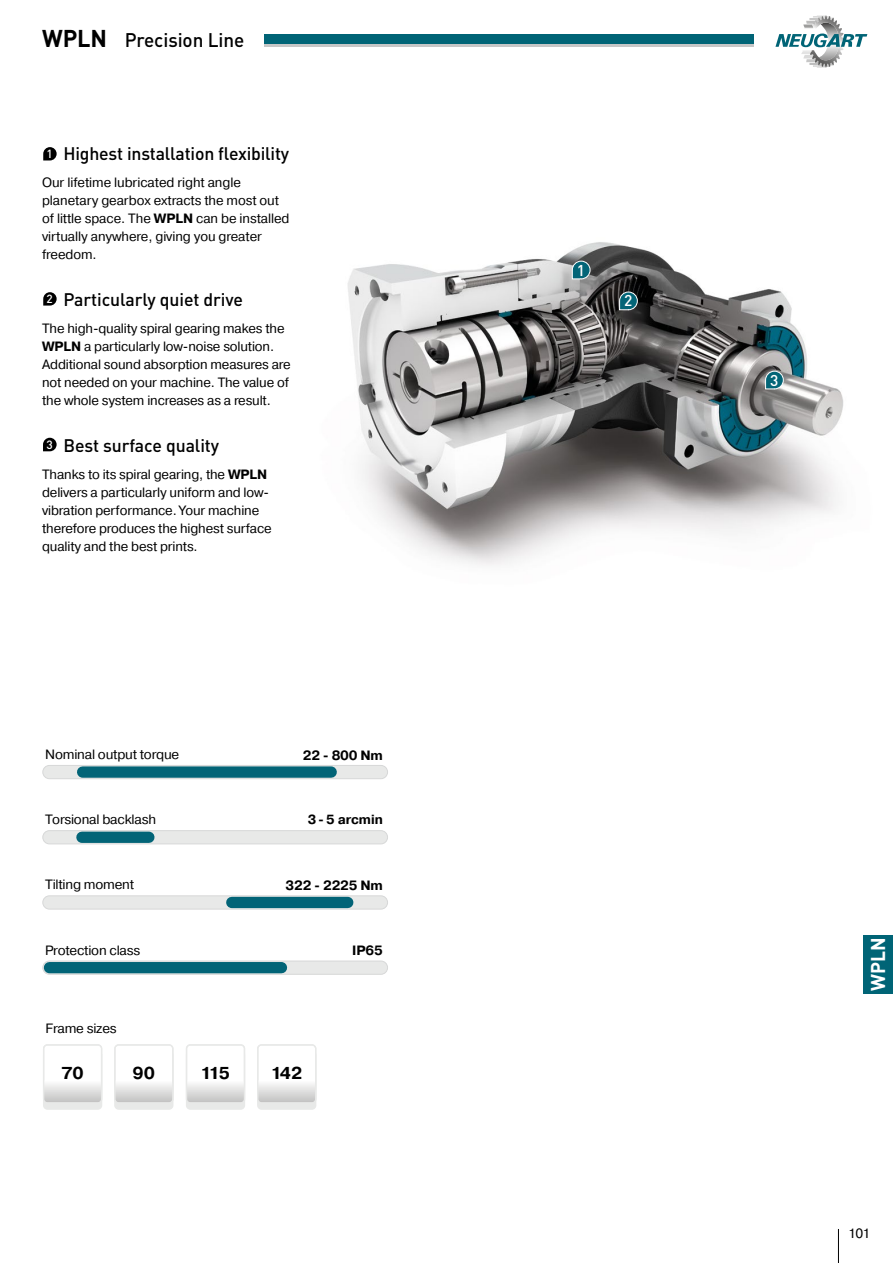
<style>
.page{position:relative;width:893px;height:1263px;background:#fff}
.page>*{position:absolute;margin:0;border:0;box-sizing:border-box;transform-origin:0 0}
.t1{font:700 19.65px "DIN Pro";color:#fff}
.t2{font:500 19.5px "DIN Pro";letter-spacing:-.005em;color:#000}
.t3{font:500 18px "DIN Pro";letter-spacing:-.01em;color:#000}
.t4{font:700 17.25px "Pragmatica";letter-spacing:-.035em;color:#000}
.t5{font:500 15.45px "DIN Pro";color:#fff}
.t6{font:13.5px/18px "Pragmatica";letter-spacing:-.01em;color:#000}
.t7{font:700 13.5px "Pragmatica";letter-spacing:-.015em;color:#000}
.t8{font:700 13.2px "Pragmatica";color:#000}
.t9{font:500 11.85px "DIN Pro";color:#fff}
.t10{font:500 11.7px "DIN Pro";color:#fff}
.s1{font-weight:700;font-size:24px}
.s2{font-weight:700}
</style>
<div class="page">
<img style="left:347px;top:242px;width:497px;height:323px">
<svg style="left:571px;top:260px;width:19px;height:20px"></svg>
<svg style="left:618px;top:291px;width:19px;height:19px"></svg>
<svg style="left:764px;top:370px;width:19px;height:20px"></svg>
<div style="left:43px;top:765px;width:344px;height:14px;background:#e8e9e8;border-radius:7px"></div>
<div style="left:42px;top:765px;width:345px;height:14px;border:1px solid #d7d8d8;border-radius:7px"></div>
<div style="left:43px;top:831px;width:344px;height:13px;background:#e8e9e8;border-radius:7px"></div>
<div style="left:42px;top:830px;width:345px;height:14px;border:1px solid #d7d8d8;border-radius:7px"></div>
<div style="left:43px;top:896px;width:344px;height:13px;background:#e8e9e8;border-radius:7px"></div>
<div style="left:42px;top:895px;width:345px;height:14px;border:1px solid #d7d8d8;border-radius:7px"></div>
<div style="left:43px;top:961px;width:344px;height:13px;background:#e8e9e8;border-radius:7px"></div>
<div style="left:42px;top:961px;width:345px;height:14px;border:1px solid #d7d8d8;border-radius:7px"></div>
<div style="left:83px;top:766px;width:248px;height:12px;background:#026477"></div>
<div style="left:232px;top:897px;width:115px;height:11px;background:#026477"></div>
<div style="left:49px;top:962px;width:232px;height:11px;background:#026477"></div>
<div style="left:82px;top:832px;width:67px;height:11px;background:#026477"></div>
<div style="left:44px;top:1051px;width:57px;height:58px;background:#e8e9e8;border-radius:4px"></div>
<div style="left:43px;top:1050px;width:59px;height:60px;border:1px solid #e8e9e8;border-radius:4px"></div>
<div style="left:44px;top:1045px;width:57px;height:58px;background:#fff;border-radius:4px"></div>
<svg style="left:44px;top:1084px;width:57px;height:19px"></svg>
<div style="left:43px;top:1044px;width:59px;height:59px;border:1px solid #e8e9e8;border-radius:4px"></div>
<div style="left:115px;top:1051px;width:58px;height:58px;background:#e8e9e8;border-radius:4px"></div>
<div style="left:114px;top:1050px;width:59px;height:60px;border:1px solid #e8e9e8;border-radius:4px"></div>
<div style="left:115px;top:1045px;width:58px;height:58px;background:#fff;border-radius:4px"></div>
<svg style="left:115px;top:1084px;width:58px;height:19px"></svg>
<div style="left:114px;top:1044px;width:59px;height:59px;border:1px solid #e8e9e8;border-radius:4px"></div>
<div style="left:186px;top:1051px;width:58px;height:58px;background:#e8e9e8;border-radius:4px"></div>
<div style="left:186px;top:1050px;width:59px;height:60px;border:1px solid #e8e9e8;border-radius:4px"></div>
<div style="left:186px;top:1045px;width:58px;height:58px;background:#fff;border-radius:4px"></div>
<svg style="left:186px;top:1084px;width:58px;height:19px"></svg>
<div style="left:186px;top:1044px;width:59px;height:59px;border:1px solid #e8e9e8;border-radius:4px"></div>
<div style="left:258px;top:1051px;width:57px;height:58px;background:#e8e9e8;border-radius:4px"></div>
<div style="left:257px;top:1050px;width:59px;height:60px;border:1px solid #e8e9e8;border-radius:4px"></div>
<div style="left:258px;top:1045px;width:57px;height:58px;background:#fff;border-radius:4px"></div>
<svg style="left:258px;top:1084px;width:57px;height:19px"></svg>
<div style="left:257px;top:1044px;width:59px;height:59px;border:1px solid #e8e9e8;border-radius:4px"></div>
<div style="left:862px;top:935px;width:30px;height:58px;background:#006476"></div>
<svg style="left:43px;top:147px;width:14px;height:13px"></svg>
<svg style="left:43px;top:438px;width:14px;height:13px"></svg>
<svg style="left:43px;top:292px;width:14px;height:14px"></svg>
<hr style="left:837px;top:1229px;width:1px;height:34px;background:#000">
<svg style="left:775px;top:16px;width:91px;height:52px"></svg>
<div style="left:264px;top:34px;width:489px;height:11px;background:#006476"></div>
<hr style="left:264px;top:45px;width:489px;height:2px;background:#c6c6c6">
<h2 class="t2" style="left:42px;top:25px;width:204px"><span class="s1">WPLN</span> Precision Line</h2>
<h3 class="t3" style="left:63px;top:140px;width:227px">Highest installation flexibility</h3>
<p class="t6" style="left:42px;top:173px;width:249px">Our lifetime lubricated right angle planetary gearbox extracts the most out of little space. The <span class="s2">WPLN</span> can be installed virtually anywhere, giving you greater freedom.</p>
<h3 class="t3" style="left:63px;top:286px;width:181px">Particularly quiet drive</h3>
<p class="t6" style="left:42px;top:320px;width:250px">The high-quality spiral gearing makes the <span class="s2">WPLN</span> a particularly low-noise solution.<br>Additional sound absorption measures are not needed on your machine. The value of the whole system increases as a result.</p>
<h3 class="t3" style="left:63px;top:431px;width:157px">Best surface quality</h3>
<p class="t6" style="left:42px;top:465px;width:231px">Thanks to its spiral gearing, the <span class="s2">WPLN </span>delivers a particularly uniform and low&shy;vibration performance. Your machine therefore produces the highest surface quality and the best prints.</p>
<p class="t10" style="left:46px;top:145px;width:8px">1</p>
<p class="t10" style="left:46px;top:290px;width:8px">2</p>
<p class="t9" style="left:46px;top:435px;width:8px">3</p>
<p class="t6" style="left:45px;top:746px;width:135px">Nominal output torque</p>
<p class="t6" style="left:45px;top:810px;width:112px">Torsional backlash</p>
<p class="t7" style="left:302px;top:746px;width:82px">22 - 800 Nm</p>
<p class="t8" style="left:307px;top:811px;width:77px">3 - 5 arcmin</p>
<p class="t6" style="left:45px;top:876px;width:90px">Tilting moment</p>
<p class="t6" style="left:45px;top:941px;width:96px">Protection class</p>
<p class="t6" style="left:46px;top:1020px;width:72px">Frame sizes</p>
<p class="t7" style="left:285px;top:876px;width:99px">322 - 2225 Nm</p>
<p class="t7" style="left:352px;top:941px;width:32px">IP65</p>
<p class="t4" style="left:61px;top:1062px;width:24px">70</p>
<p class="t4" style="left:132px;top:1062px;width:24px">90</p>
<p class="t4" style="left:200px;top:1062px;width:31px">115</p>
<p class="t4" style="left:271px;top:1062px;width:33px">142</p>
<p class="t5" style="left:576px;top:258px;width:10px">1</p>
<p class="t5" style="left:623px;top:289px;width:10px">2</p>
<p class="t5" style="left:769px;top:368px;width:10px">3</p>
<h1 class="t1" style="left:862px;top:991px;width:55px;rotate:-90deg">WPLN</h1>
<p class="t6" style="left:847px;top:1225px;width:24px">101</p>
</div>
